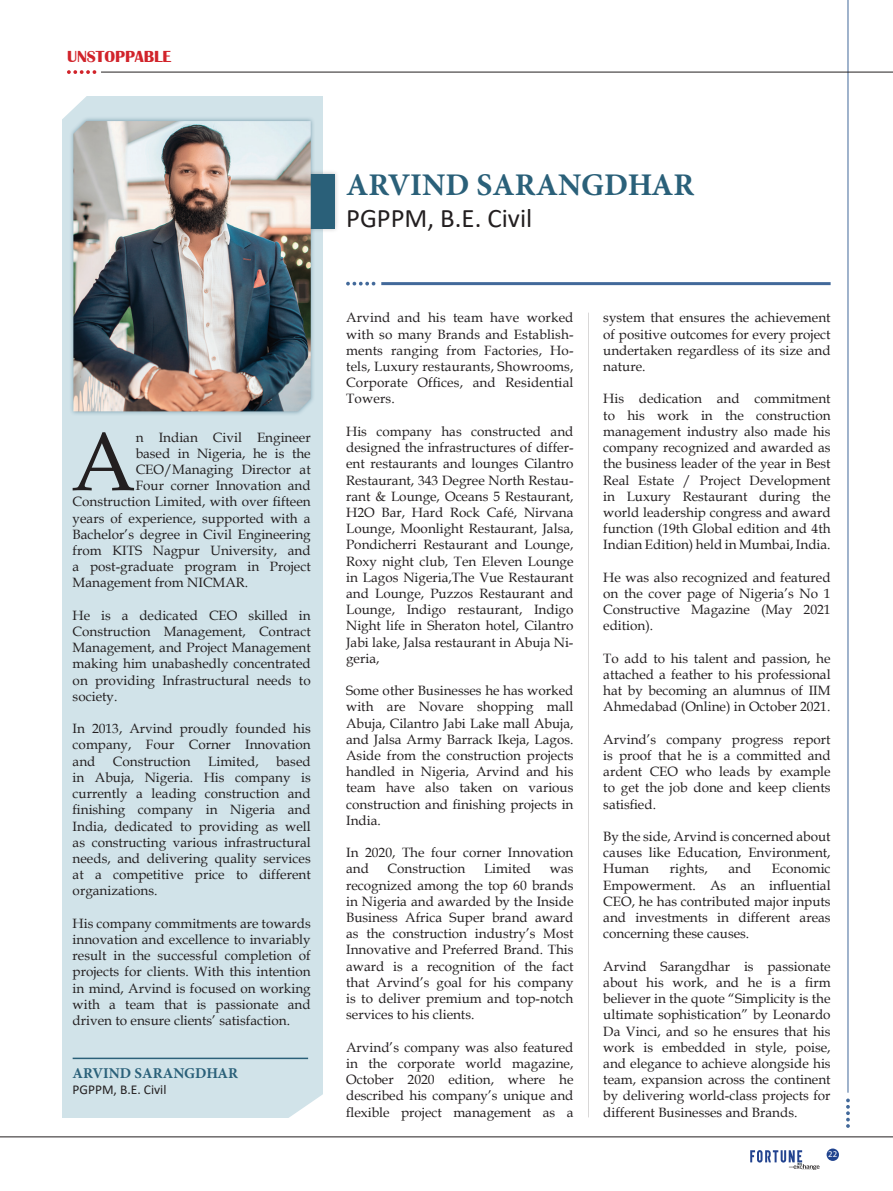
<style>
.page{position:relative;width:893px;height:1191px;background:#fff}
.page>*{position:absolute;margin:0;border:0;box-sizing:border-box;transform-origin:0 0}
.t1{font:83.1px "Book Antiqua";color:#231f20}
.t2{font:700 31.5px "Minion Pro";color:#2a6079}
.t3{font:26.85px "Calibri";color:#231f20}
.t4{font:700 16.5px "Britannic";color:#d1232a}
.t5{font:700 15px "Minion Pro";color:#2a6079}
.t6{font:13.5px/16.2px "Book Antiqua";color:#231f20;text-align:justify}
.t7{font:13.5px "Calibri";color:#231f20}
.t8{font:9px "Calibri";color:#fff}
</style>
<div class="page">
<div style="left:827px;top:1148px;width:12px;height:12px;background:#20438e;border-radius:50%"></div>
<svg style="left:750px;top:1150px;width:70px;height:20px"></svg>
<div style="left:62px;top:96px;width:260px;height:1021px;background:#d1e3e9"></div>
<div style="left:280px;top:169px;width:60px;height:64px;background:#231f20;opacity:.25"></div>
<div style="left:284px;top:174px;width:51px;height:54px;background:#2a6079"></div>
<hr style="left:381px;top:282px;width:450px;height:3px;background:#42699a">
<svg style="left:346px;top:282px;width:29px;height:3px"></svg>
<hr style="left:848px;top:0;width:1px;height:1092px;background:#42699a">
<svg style="left:846px;top:1098px;width:4px;height:29px"></svg>
<svg style="left:251px;top:1072px;width:143px;height:66px"></svg>
<hr style="left:588px;top:313px;width:1px;height:804px;background:#231f20">
<div style="left:69px;top:116px;width:246px;height:300px;background:#2a6079;opacity:.48"></div>
<img style="left:73px;top:121px;width:238px;height:290px">
<hr style="left:73px;top:1057px;width:235px;height:2px;background:#2a6079">
<hr style="left:101px;top:72px;width:792px;height:1px;background:#231f20">
<svg style="left:62px;top:70px;width:62px;height:78px"></svg>
<hr style="left:0;top:1136px;width:893px;height:1px;background:#231f20">
<p class="t4" style="left:67px;top:48px;width:106px">UNSTOPPABLE</p>
<h1 class="t1" style="left:71px;top:404px;width:66px">A</h1>
<p class="t6" style="left:136px;top:428px;width:177px">n Indian Civil Engineer</p>
<p class="t6" style="left:136px;top:445px;width:177px">based in Nigeria, he is the</p>
<p class="t6" style="left:136px;top:461px;width:177px">CEO/Managing Director at</p>
<p class="t6" style="left:136px;top:477px;width:177px">Four corner Innovation and</p>
<p class="t6" style="left:73px;top:493px;width:240px">Construction Limited, with over fifteen</p>
<p class="t6" style="left:73px;top:509px;width:240px">years of experience, supported with a</p>
<p class="t6" style="left:73px;top:526px;width:240px">Bachelor’s degree in Civil Engineering</p>
<p class="t6" style="left:73px;top:542px;width:240px">from KITS Nagpur University, and</p>
<p class="t6" style="left:73px;top:558px;width:240px">a post-graduate program in Project</p>
<p class="t6" style="left:73px;top:574px;width:177px">Management from NICMAR.</p>
<p class="t6" style="left:73px;top:607px;width:240px">He is a dedicated CEO skilled in Construction Management, Contract Management, and Project Management making him unabashedly concentrated on providing Infrastructural needs to society.</p>
<p class="t6" style="left:73px;top:720px;width:240px">In 2013, Arvind proudly founded his company, Four Corner Innovation and</p>
<p class="t6" style="left:73px;top:752px;width:240px;text-indent:203px">based in Abuja, Nigeria. His company is currently a leading construction and finishing company in Nigeria and India, dedicated to providing as well as constructing various infrastructural needs, and delivering quality services at a competitive price to different organizations.</p>
<p class="t6" style="left:73px;top:914px;width:240px">His company commitments are towards innovation and excellence to invariably result in the successful completion of projects for clients. With this intention in mind, Arvind is focused on working with a team that is passionate and driven to ensure clients’ satisfaction.</p>
<p class="t6" style="left:113px;top:752px;width:79px">Construction</p>
<p class="t6" style="left:208px;top:752px;width:52px">Limited,</p>
<p class="t5" style="left:73px;top:1062px;width:167px">ARVIND SARANGDHAR</p>
<p class="t7" style="left:73px;top:1080px;width:95px">PGPPM, B.E. Civil</p>
<h2 class="t2" style="left:346px;top:163px;width:350px">ARVIND SARANGDHAR</h2>
<h3 class="t3" style="left:346px;top:200px;width:188px">PGPPM, B.E. Civil</h3>
<p class="t6" style="left:346px;top:309px;width:229px">Arvind and his team have worked with so many Brands and Establish&shy;ments ranging from Factories, Ho&shy;tels, Luxury restaurants, Showrooms, Corporate Offices, and Residential Towers.</p>
<p class="t6" style="left:346px;top:423px;width:229px">His company has constructed and designed the infrastructures of differ&shy;ent restaurants and lounges Cilantro Restaurant, 343 Degree North Restau&shy;rant &amp; Lounge, Oceans 5 Restaurant, H2O Bar, Hard Rock Café, Nirvana Lounge, Moonlight Restaurant, Jalsa, Pondicherri Restaurant and Lounge, Roxy night club, Ten Eleven Lounge in Lagos Nigeria,The Vue Restaurant and Lounge, Puzzos Restaurant and Lounge, Indigo restaurant, Indigo Night life in Sheraton hotel, Cilantro Jabi lake, Jalsa restaurant in Abuja Ni&shy;geria,</p>
<p class="t6" style="left:346px;top:682px;width:229px">Some other Businesses he has worked with are Novare shopping mall Abuja, Cilantro Jabi Lake mall Abuja, and Jalsa Army Barrack Ikeja, Lagos.<br>Aside from the construction projects handled in Nigeria, Arvind and his team have also taken on various construction and finishing projects in India.</p>
<p class="t6" style="left:346px;top:844px;width:229px">In 2020, The four corner Innovation and</p>
<p class="t6" style="left:388px;top:860px;width:79px">Construction</p>
<p class="t6" style="left:484px;top:860px;width:49px">Limited</p>
<p class="t6" style="left:346px;top:860px;width:229px;text-indent:204px">was recognized among the top 60 brands in Nigeria and awarded by the Inside Business Africa Super brand award as the construction industry’s Most Innovative and Preferred Brand. This award is a recognition of the fact that Arvind’s goal for his company is to deliver premium and top-notch services to his clients.</p>
<p class="t6" style="left:346px;top:1038px;width:229px">Arvind’s company was also featured in the corporate world magazine, October 2020 edition, where he described his company’s unique and flexible project management as a</p>
<p class="t6" style="left:603px;top:309px;width:229px">system that ensures the achievement of positive outcomes for every project undertaken regardless of its size and nature.</p>
<p class="t6" style="left:603px;top:390px;width:229px">His dedication and commitment to his work in the construction management industry also made his company recognized and awarded as the business leader of the year in Best Real Estate / Project Development in Luxury Restaurant during the world leadership congress and award function (19th Global edition and 4th Indian Edition) held in Mumbai, India.</p>
<p class="t6" style="left:603px;top:569px;width:229px">He was also recognized and featured on the cover page of Nigeria’s No 1<br>Constructive Magazine (May 2021 edition).</p>
<p class="t6" style="left:603px;top:650px;width:229px">To add to his talent and passion, he attached a feather to his professional hat by becoming an alumnus of IIM Ahmedabad (Online) in October 2021.</p>
<p class="t6" style="left:603px;top:731px;width:229px">Arvind’s company progress report is proof that he is a committed and ardent CEO who leads by example to get the job done and keep clients satisfied.</p>
<p class="t6" style="left:603px;top:828px;width:229px">By the side, Arvind is concerned about causes like Education, Environment, Human</p>
<p class="t6" style="left:670px;top:860px;width:40px">rights,</p>
<p class="t6" style="left:728px;top:860px;width:24px">and</p>
<p class="t6" style="left:603px;top:860px;width:229px;text-indent:169px">Economic Empowerment. As an influential CEO, he has contributed major inputs and investments in different areas concerning these causes.</p>
<p class="t6" style="left:603px;top:957px;width:229px">Arvind Sarangdhar is passionate about his work, and he is a firm believer in the quote “Simplicity is the ultimate sophistication” by Leonardo Da Vinci, and so he ensures that his work is embedded in style, poise, and elegance to achieve alongside his team, expansion across the continent by delivering world-class projects for different Businesses and Brands.</p>
<p class="t8" style="left:828px;top:1147px;width:11px">22</p>
</div>
